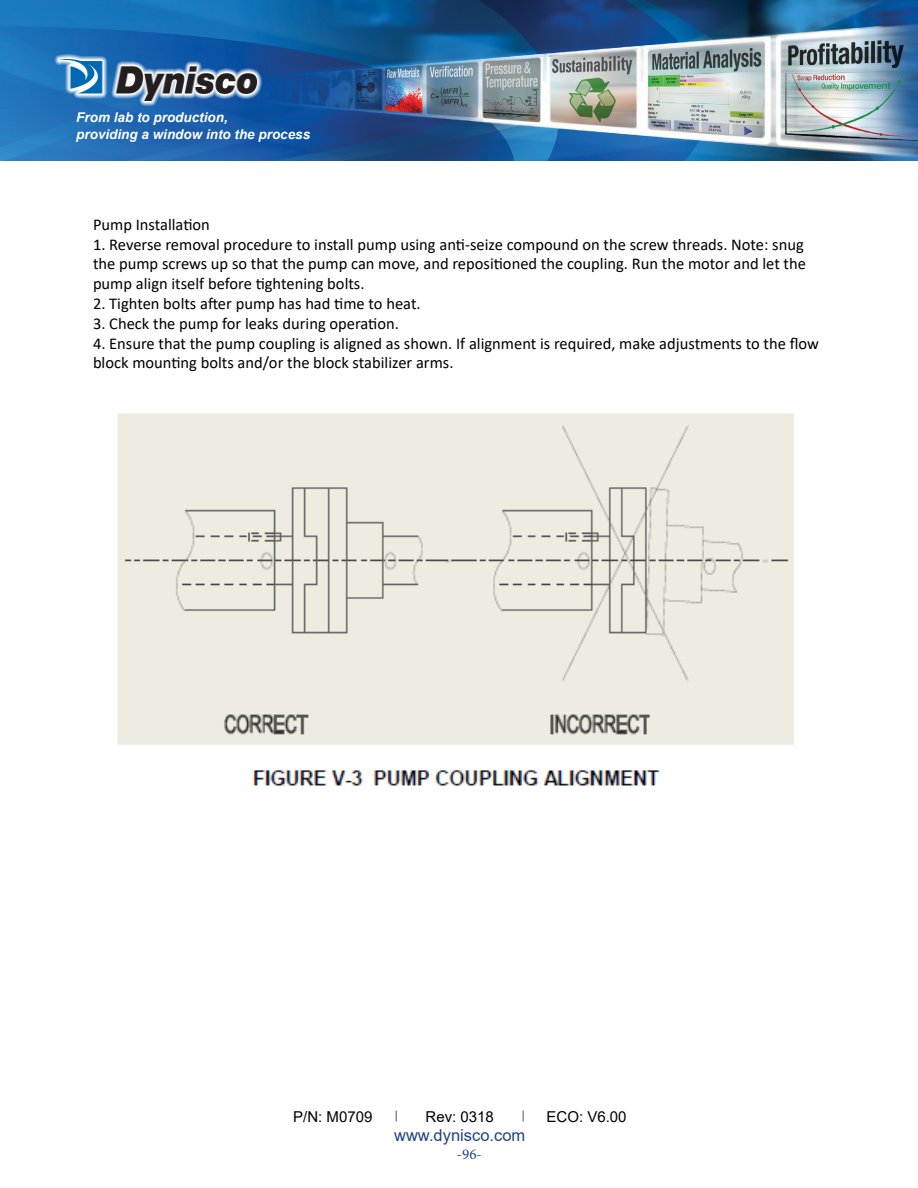
<style>
.page{position:relative;width:918px;height:1188px;background:#fff}
.page>*{position:absolute;margin:0;border:0;box-sizing:border-box;transform-origin:0 0}
.t1{font:16.5px/19.8px "Calibri";color:#000}
.t2{font:16.5px "Arial";color:#1e4384}
.t3{font:15px "Arial";color:#000}
.t4{font:15px "Minion Pro";color:#1e4384}
.t5{font:italic 700 13.5px/17.1px "Arial";color:#fff}
</style>
<div class="page">
<svg style="left:522px;top:1111px;width:2px;height:11px"></svg>
<img style="left:0;top:0;width:918px;height:161px">
<img style="left:117px;top:413px;width:677px;height:373px">
<p class="t5" style="left:76px;top:109px;width:236px">From lab to production,<br>providing a window into the process</p>
<p class="t1" style="left:93px;top:214px;width:118px">Pump Installation</p>
<p class="t1" style="left:93px;top:234px;width:715px">1. Reverse removal procedure to install pump using anti-seize compound on the screw threads. Note: snug the pump screws up so that the pump can move, and repositioned the coupling. Run the motor and let the pump align itself before tightening bolts.</p>
<p class="t1" style="left:93px;top:293px;width:329px">2. Tighten bolts after pump has had time to heat.</p>
<p class="t1" style="left:93px;top:313px;width:307px">3. Check the pump for leaks during operation.</p>
<p class="t1" style="left:93px;top:333px;width:727px">4. Ensure that the pump coupling is aligned as shown. If alignment is required, make adjustments to the flow block mounting bolts and/or the block stabilizer arms.</p>
<p class="t3" style="left:293px;top:1106px;width:81px">P/N: M0709</p>
<p class="t3" style="left:426px;top:1106px;width:70px">Rev: 0318</p>
<p class="t3" style="left:547px;top:1106px;width:82px">ECO: V6.00</p>
<p class="t2" style="left:394px;top:1124px;width:133px">www.dynisco.com</p>
<p class="t4" style="left:457px;top:1145px;width:27px">-96-</p>
</div>
